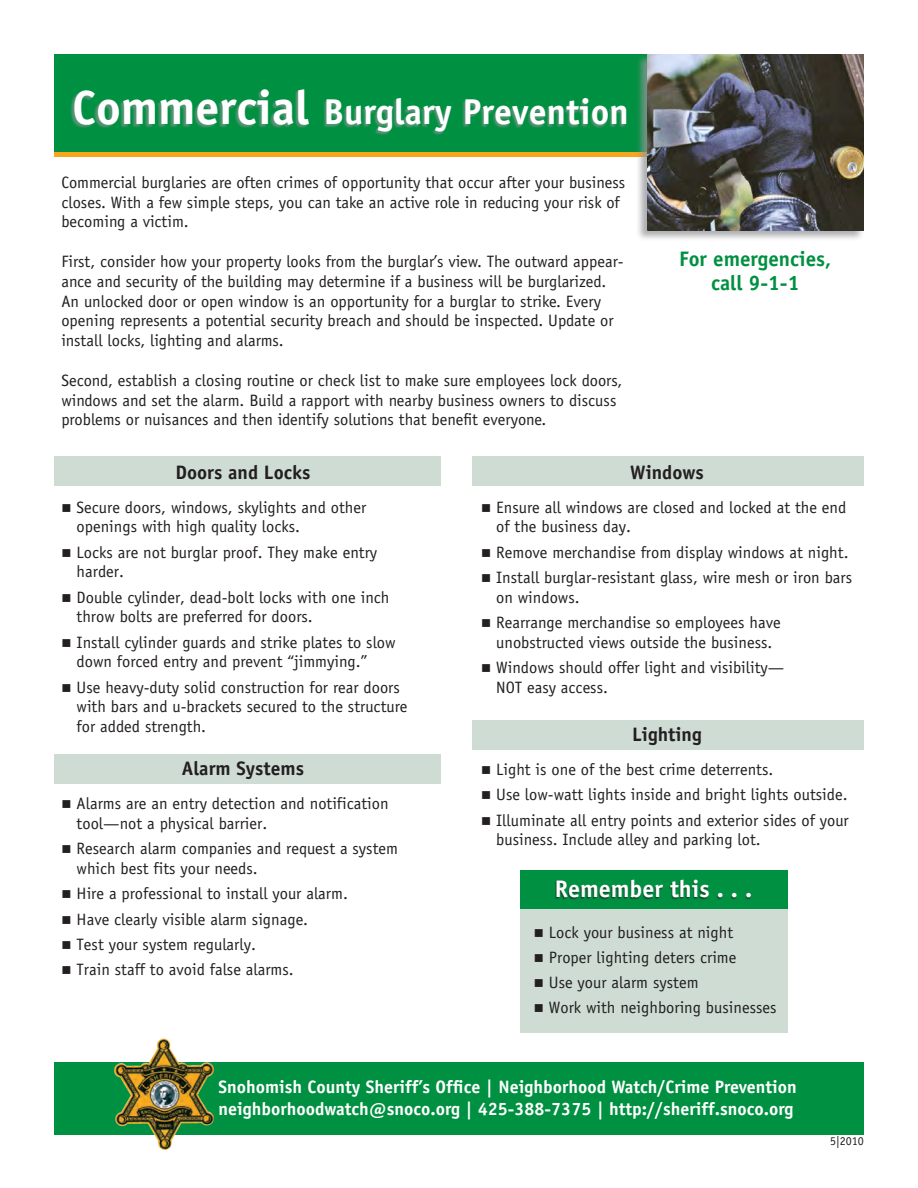
<style>
.page{position:relative;width:918px;height:1188px;background:#fff}
.page>*{position:absolute;margin:0;border:0;box-sizing:border-box;transform-origin:0 0}
.heading_top{font:700 36px "Officina Sans";color:#fff}
.remember_this{font:700 24px "Officina Sans";color:#fff}
.For_emerg_call_911{font:700 21px/24px "Officina Sans";color:#009041;text-align:center}
.Subhead1_-_centr{font:700 19.5px "Officina Sans";color:#231f20}
.bullet1{font:700 19.5px "Officina Sans";color:#231f20}
.Body_text{font:700 18px "Officina Sans";color:#fff}
.bullet1-2{font:16.5px/19.8px "Officina Sans";color:#231f20}
.Body_text-2{font:16.5px/19.8px "Officina Sans";color:#231f20}
.Body_text-3{font:12px "Officina Sans";color:#231f20}
.s1{font-size:48px}
</style>
<div class="page">
<div style="left:473px;top:720px;width:391px;height:30px;background:#cedcd3"></div>
<div style="left:54px;top:754px;width:386px;height:30px;background:#cedcd3"></div>
<div style="left:54px;top:54px;width:810px;height:98px;background:#009041"></div>
<hr style="left:54px;top:152px;width:810px;height:4px;background:#f9a51b">
<div style="left:54px;top:456px;width:386px;height:30px;background:#cedcd3"></div>
<div style="left:473px;top:456px;width:391px;height:30px;background:#cedcd3"></div>
<div style="left:54px;top:1062px;width:810px;height:73px;background:#009041"></div>
<div style="left:71px;top:89px;width:555px;height:47px;background:#939598;opacity:.6"></div>
<img style="left:115px;top:1039px;width:98px;height:111px">
<div style="left:520px;top:909px;width:268px;height:123px;background:#cedcd3"></div>
<div style="left:520px;top:870px;width:268px;height:39px;background:#009041"></div>
<div style="left:555px;top:880px;width:196px;height:20px;background:#231f20;opacity:.6"></div>
<div style="left:636px;top:53px;width:229px;height:189px;background:#939598;opacity:.75"></div>
<img style="left:647px;top:54px;width:217px;height:176px">
<p class="heading_top" style="left:72px;top:89px;width:558px"><span class="s1">Commercial</span> Burglary Prevention</p>
<p class="Body_text-2" style="left:61px;top:172px;width:565px">Commercial burglaries are often crimes of opportunity that occur after your business closes. With a few simple steps, you can take an active role in reducing your risk of becoming a victim.</p>
<p class="Body_text-2" style="left:61px;top:252px;width:564px">First, consider how your property looks from the burglar’s view. The outward appear&shy;ance and security of the building may determine if a business will be burglarized.<br>An unlocked door or open window is an opportunity for a burglar to strike. Every opening represents a potential security breach and should be inspected. Update or install locks, lighting and alarms.</p>
<p class="Body_text-2" style="left:61px;top:370px;width:563px">Second, establish a closing routine or check list to make sure employees lock doors, windows and set the alarm. Build a rapport with nearby business owners to discuss problems or nuisances and then identify solutions that benefit everyone.</p>
<p class="For_emerg_call_911" style="left:679px;top:247px;width:154px">For emergencies, call 9-1-1</p>
<p class="bullet1" style="left:175px;top:460px;width:137px">Doors and Locks</p>
<p class="bullet1-2" style="left:77px;top:497px;width:291px;text-indent:-15px">■ Secure doors, windows, skylights and other openings with high quality locks.</p>
<p class="bullet1-2" style="left:77px;top:542px;width:302px;text-indent:-15px">■ Locks are not burglar proof. They make entry harder.</p>
<p class="bullet1-2" style="left:77px;top:587px;width:314px;text-indent:-15px">■ Double cylinder, dead-bolt locks with one inch throw bolts are preferred for doors.</p>
<p class="bullet1-2" style="left:77px;top:632px;width:321px;text-indent:-15px">■ Install cylinder guards and strike plates to slow down forced entry and prevent “jimmying.”</p>
<p class="bullet1-2" style="left:77px;top:677px;width:332px;text-indent:-15px">■ Use heavy-duty solid construction for rear doors with bars and u-brackets secured to the structure for added strength.</p>
<p class="Subhead1_-_centr" style="left:182px;top:757px;width:124px">Alarm Systems</p>
<p class="bullet1-2" style="left:77px;top:794px;width:314px;text-indent:-15px">■ Alarms are an entry detection and notification tool—not a physical barrier.</p>
<p class="bullet1-2" style="left:77px;top:839px;width:323px;text-indent:-15px">■ Research alarm companies and request a system which best fits your needs.</p>
<p class="bullet1-2" style="left:62px;top:884px;width:288px">■ Hire a professional to install your alarm.</p>
<p class="bullet1-2" style="left:62px;top:909px;width:248px">■ Have clearly visible alarm signage.</p>
<p class="bullet1-2" style="left:62px;top:934px;width:196px">■ Test your system regularly.</p>
<p class="bullet1-2" style="left:62px;top:959px;width:234px">■ Train staff to avoid false alarms.</p>
<p class="Subhead1_-_centr" style="left:630px;top:460px;width:75px">Windows</p>
<p class="bullet1-2" style="left:496px;top:497px;width:352px;text-indent:-15px">■ Ensure all windows are closed and locked at the end of the business day.</p>
<p class="bullet1-2" style="left:481px;top:542px;width:369px">■ Remove merchandise from display windows at night.</p>
<p class="bullet1-2" style="left:496px;top:567px;width:358px;text-indent:-15px">■ Install burglar-resistant glass, wire mesh or iron bars on windows.</p>
<p class="bullet1-2" style="left:481px;top:612px;width:301px;text-align:center">■ Rearrange merchandise so employees have unobstructed views outside the business.</p>
<p class="bullet1-2" style="left:496px;top:657px;width:290px;text-indent:-15px">■ Windows should offer light and visibility—<br>NOT easy access.</p>
<p class="Subhead1_-_centr" style="left:632px;top:722px;width:71px">Lighting</p>
<p class="bullet1-2" style="left:481px;top:760px;width:294px">■ Light is one of the best crime deterrents.</p>
<p class="bullet1-2" style="left:481px;top:785px;width:368px">■ Use low-watt lights inside and bright lights outside.</p>
<p class="bullet1-2" style="left:496px;top:810px;width:354px;text-indent:-15px">■ Illuminate all entry points and exterior sides of your business. Include alley and parking lot.</p>
<p class="remember_this" style="left:555px;top:874px;width:199px">Remember this . . .</p>
<p class="bullet1-2" style="left:534px;top:922px;width:201px">■ Lock your business at night</p>
<p class="bullet1-2" style="left:534px;top:947px;width:204px">■ Proper lighting deters crime</p>
<p class="bullet1-2" style="left:534px;top:973px;width:166px">■ Use your alarm system</p>
<p class="bullet1-2" style="left:534px;top:998px;width:244px">■ Work with neighboring businesses</p>
<p class="Body_text" style="left:218px;top:1076px;width:580px">Snohomish County Sheriff’s Office | Neighborhood Watch/Crime Prevention</p>
<p class="Body_text" style="left:218px;top:1098px;width:577px">neighborhoodwatch@snoco.org | 425-388-7375 | http://sheriff.snoco.org</p>
<p class="Body_text-3" style="left:830px;top:1133px;width:35px">5|2010</p>
</div>
